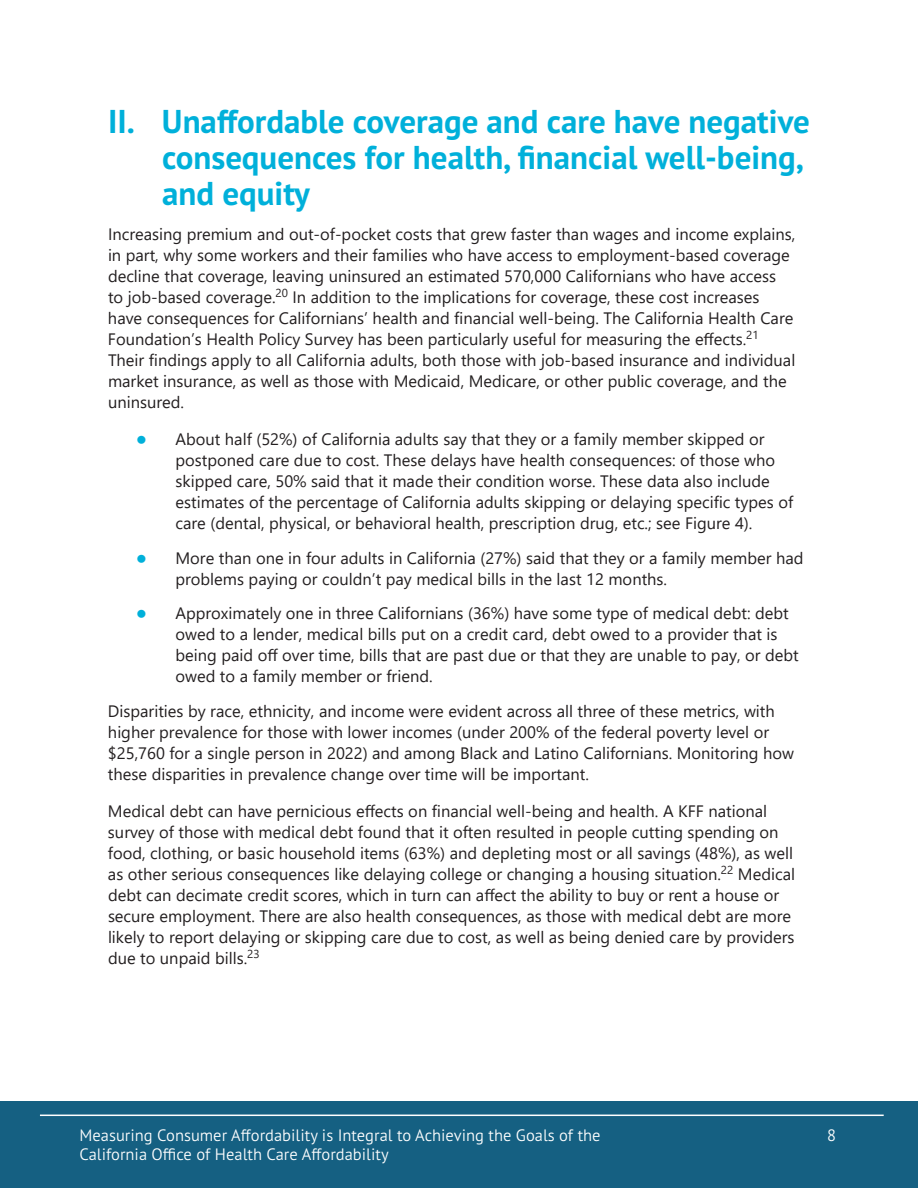
<style>
.page{position:relative;width:918px;height:1188px;background:#fff}
.page>*{position:absolute;margin:0;border:0;box-sizing:border-box;transform-origin:0 0}
.t1{font:700 33px/36px "PT Sans Pro";color:#00b0da}
.t2{font:16.5px/21px "Segoe UI";color:#231f20}
.t3{font:300 16.5px "PT Sans Pro";color:#fff}
.s1{font-weight:700;font-size:30px;color:#00b0da}
</style>
<div class="page">
<div style="left:0;top:1102px;width:918px;height:86px;background:#156082"></div>
<hr style="left:40px;top:1115px;width:844px;height:1px;background:#fff">
<h2 class="t1" style="left:162px;top:103px;width:649px;text-indent:-54px">II. Unaffordable coverage and care have negative consequences for health, financial well-being, and equity</h2>
<p class="t2" style="left:108px;top:222px;width:689px">Increasing premium and out-of-pocket costs that grew faster than wages and income explains, in part, why some workers and their families who have access to employment-based coverage decline that coverage, leaving uninsured an estimated 570,000 Californians who have access<br>to job-based coverage.<sup>20</sup> In addition to the implications for coverage, these cost increases have consequences for Californians’ health and financial well-being. The California Health Care Foundation’s Health Policy Survey has been particularly useful for measuring the effects.<sup>21<br></sup>Their findings apply to all California adults, both those with job-based insurance and individual market insurance, as well as those with Medicaid, Medicare, or other public coverage, and the uninsured.</p>
<p class="t2" style="left:176px;top:427px;width:619px;text-indent:-40px"><span class="s1">•</span> About half (52%) of California adults say that they or a family member skipped or postponed care due to cost. These delays have health consequences: of those who skipped care, 50% said that it made their condition worse. These data also include estimates of the percentage of California adults skipping or delaying specific types of care (dental, physical, or behavioral health, prescription drug, etc.; see Figure 4).</p>
<p class="t2" style="left:176px;top:546px;width:629px;text-indent:-40px"><span class="s1">•</span> More than one in four adults in California (27%) said that they or a family member had problems paying or couldn’t pay medical bills in the last 12 months.</p>
<p class="t2" style="left:176px;top:601px;width:625px;text-indent:-40px"><span class="s1">•</span> Approximately one in three Californians (36%) have some type of medical debt: debt owed to a lender, medical bills put on a credit card, debt owed to a provider that is being paid off over time, bills that are past due or that they are unable to pay, or debt owed to a family member or friend.</p>
<p class="t2" style="left:108px;top:699px;width:688px">Disparities by race, ethnicity, and income were evident across all three of these metrics, with higher prevalence for those with lower incomes (under 200% of the federal poverty level or $25,760 for a single person in 2022) and among Black and Latino Californians. Monitoring how these disparities in prevalence change over time will be important.</p>
<p class="t2" style="left:108px;top:799px;width:689px">Medical debt can have pernicious effects on financial well-being and health. A KFF national survey of those with medical debt found that it often resulted in people cutting spending on food, clothing, or basic household items (63%) and depleting most or all savings (48%), as well as other serious consequences like delaying college or changing a housing situation.<sup>22</sup> Medical debt can decimate credit scores, which in turn can affect the ability to buy or rent a house or secure employment. There are also health consequences, as those with medical debt are more likely to report delaying or skipping care due to cost, as well as being denied care by providers due to unpaid bills.<sup>23</sup></p>
<p class="t3" style="left:80px;top:1124px;width:523px">Measuring Consumer Affordability is Integral to Achieving the Goals of the</p>
<p class="t3" style="left:827px;top:1124px;width:10px">8</p>
<p class="t3" style="left:80px;top:1144px;width:311px">California Office of Health Care Affordability</p>
</div>
